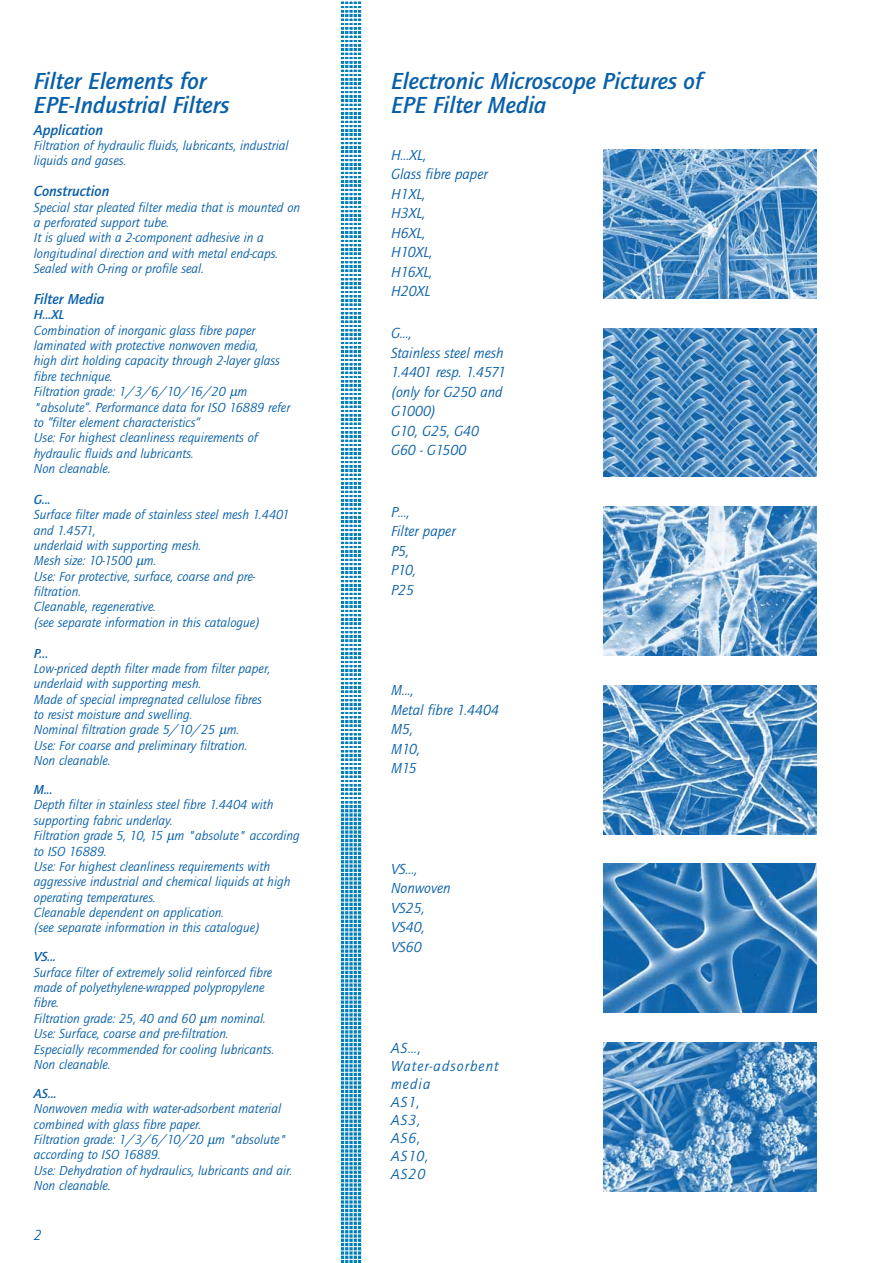
<style>
.page{position:relative;width:893px;height:1263px;background:#fff}
.page>*{position:absolute;margin:0;border:0;box-sizing:border-box;transform-origin:0 0}
.t1{font:italic 700 24px/24px "Quay Itc T";color:#0960a9}
.t2{font:italic 15px/19.5px "Quay Itc T";color:#0960a9}
.t3{font:italic 15px/18px "Quay Itc T";letter-spacing:.07em;color:#0960a9}
.t4{font:italic 700 15px "Quay Itc T";color:#0960a9}
.t5{font:italic 13.5px/15.3px "Quay Itc T";color:#0960a9}
.t6{font:italic 700 13.5px "Quay Itc T";color:#0960a9}
</style>
<div class="page">
<svg style="left:340px;top:1px;width:22px;height:1262px"></svg>
<img style="left:604px;top:149px;width:212px;height:149px">
<img style="left:604px;top:328px;width:212px;height:149px">
<img style="left:604px;top:507px;width:212px;height:148px">
<img style="left:604px;top:685px;width:212px;height:149px">
<img style="left:604px;top:864px;width:212px;height:149px">
<img style="left:604px;top:1042px;width:212px;height:149px">
<h1 class="t1" style="left:34px;top:70px;width:197px">Filter Elements for<br>EPE-Industrial Filters</h1>
<p class="t4" style="left:34px;top:124px;width:71px">Application</p>
<p class="t5" style="left:34px;top:139px;width:256px">Filtration of hydraulic fluids, lubricants, industrial liquids and gases.</p>
<p class="t4" style="left:34px;top:185px;width:77px">Construction</p>
<p class="t5" style="left:34px;top:200px;width:268px">Special star pleated filter media that is mounted on a perforated support tube.<br>It is glued with a 2-component adhesive in a longitudinal direction and with metal end-caps.<br>Sealed with O-ring or profile seal.</p>
<p class="t4" style="left:34px;top:293px;width:72px">Filter Media</p>
<p class="t6" style="left:34px;top:309px;width:32px">H...XL</p>
<p class="t5" style="left:34px;top:323px;width:258px">Combination of inorganic glass fibre paper laminated with protective nonwoven media,<br>high dirt holding capacity through 2-layer glass fibre technique.<br>Filtration grade: 1/3/6/10/16/20 μm "absolute“. Performance data for ISO 16889 refer to ”filter element characteristics“<br>Use: For highest cleanliness requirements of hydraulic fluids and lubricants.<br>Non cleanable.</p>
<p class="t6" style="left:34px;top:494px;width:18px">G...</p>
<p class="t5" style="left:34px;top:508px;width:257px">Surface filter made of stainless steel mesh 1.4401 and 1.4571,<br>underlaid with supporting mesh.<br>Mesh size: 10-1500 μm.<br>Use: For protective, surface, coarse and pre&shy;filtration.<br>Cleanable, regenerative.<br>(see separate information in this catalogue)</p>
<p class="t6" style="left:34px;top:647px;width:16px">P...</p>
<p class="t5" style="left:34px;top:662px;width:238px">Low-priced depth filter made from filter paper, underlaid with supporting mesh.<br>Made of special impregnated cellulose fibres to resist moisture and swelling.<br>Nominal filtration grade 5/10/25 μm.<br>Use: For coarse and preliminary filtration.<br>Non cleanable.</p>
<p class="t6" style="left:34px;top:784px;width:20px">M...</p>
<p class="t5" style="left:34px;top:798px;width:268px">Depth filter in stainless steel fibre 1.4404 with supporting fabric underlay.<br>Filtration grade 5, 10, 15 μm "absolute" according to ISO 16889.<br>Use: For highest cleanliness requirements with aggressive industrial and chemical liquids at high operating temperatures.<br>Cleanable dependent on application.<br>(see separate information in this catalogue)</p>
<p class="t6" style="left:34px;top:951px;width:24px">VS...</p>
<p class="t5" style="left:34px;top:965px;width:242px">Surface filter of extremely solid reinforced fibre made of polyethylene-wrapped polypropylene fibre.<br>Filtration grade: 25, 40 and 60 μm nominal.<br>Use: Surface, coarse and pre-filtration.<br>Especially recommended for cooling lubricants.<br>Non cleanable.</p>
<p class="t6" style="left:34px;top:1088px;width:24px">AS...</p>
<p class="t5" style="left:34px;top:1102px;width:260px">Nonwoven media with water-adsorbent material combined with glass fibre paper.<br>Filtration grade: 1/3/6/10/20 μm "absolute" according to ISO 16889.<br>Use: Dehydration of hydraulics, lubricants and air.<br>Non cleanable.</p>
<p class="t2" style="left:34px;top:1226px;width:9px">2</p>
<h1 class="t1" style="left:391px;top:70px;width:313px">Electronic Microscope Pictures of<br>EPE Filter Media</h1>
<p class="t2" style="left:391px;top:146px;width:98px">H…XL,<br>Glass fibre paper<br>H1XL,<br>H3XL,<br>H6XL,<br>H10XL,<br>H16XL,<br>H20XL</p>
<p class="t2" style="left:391px;top:324px;width:117px">G…,<br>Stainless steel mesh<br>1.4401 resp. 1.4571 (only for G250 and<br>G1000)<br>G10, G25, G40<br>G60 - G1500</p>
<p class="t2" style="left:391px;top:503px;width:66px">P…,<br>Filter paper<br>P5,<br>P10,<br>P25</p>
<p class="t2" style="left:391px;top:682px;width:110px">M…,<br>Metal fibre 1.4404<br>M5,<br>M10,<br>M15</p>
<p class="t2" style="left:391px;top:860px;width:61px">VS…,<br>Nonwoven<br>VS25,<br>VS40,<br>VS60</p>
<p class="t3" style="left:391px;top:1040px;width:109px">AS…,<br>Water-adsorbent media<br>AS1,<br>AS3,<br>AS6,<br>AS10,<br>AS20</p>
</div>
